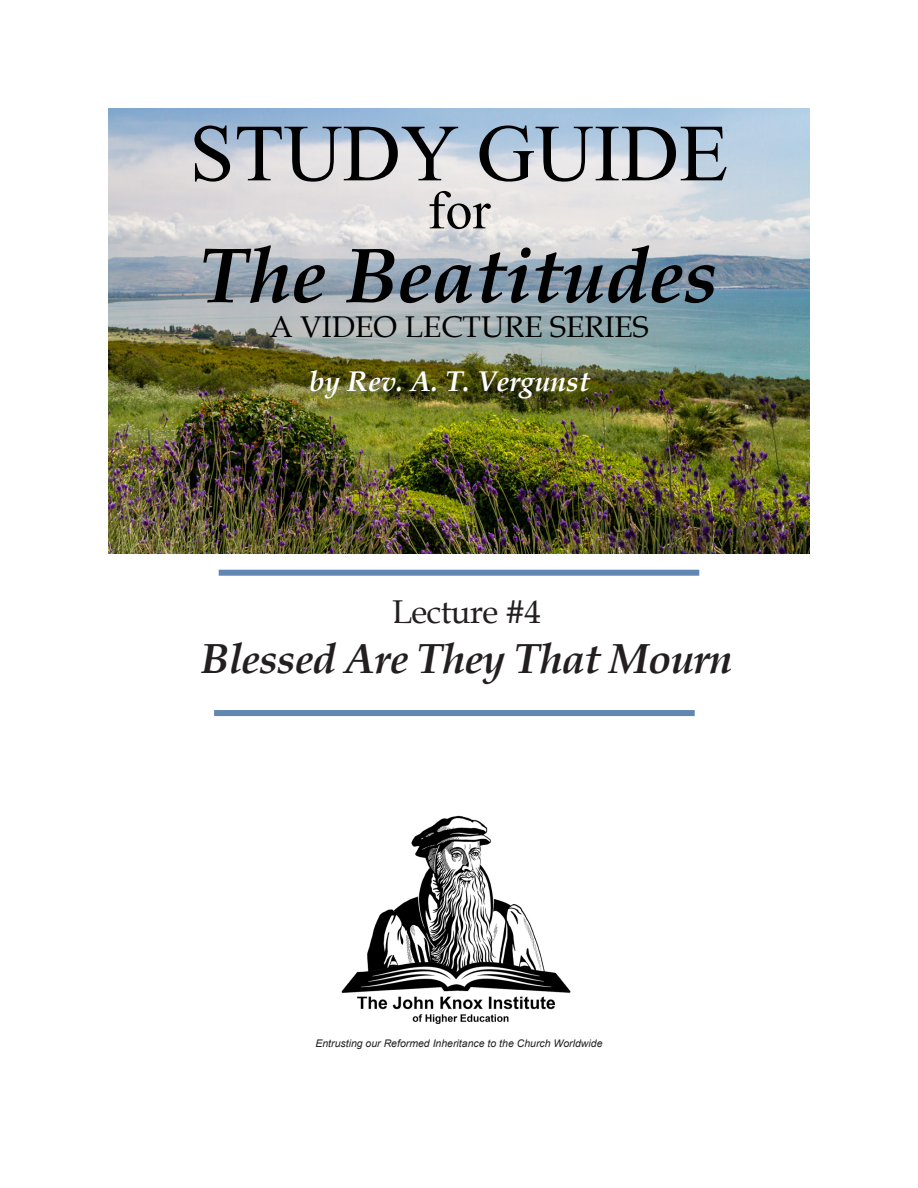
<style>
.page{position:relative;width:918px;height:1188px;background:#fff}
.page>*{position:absolute;margin:0;border:0;box-sizing:border-box;transform-origin:0 0}
.t1{font:81px "Times New Roman";color:#000}
.t2{font:italic 700 78px "Book Antiqua";color:#000}
.t3{font:54px "Times New Roman";color:#000}
.t4{font:italic 700 42px "Book Antiqua";letter-spacing:-.02em;color:#231f20}
.t5{font:33px "Book Antiqua";letter-spacing:-.02em;color:#231f20}
.t6{font:30px "Book Antiqua";color:#000}
.t7{font:italic 700 28.5px "Book Antiqua";color:#fff}
.t8{font:italic 10.5px "Arial";color:#231f20}
</style>
<div class="page">
<img style="left:108px;top:108px;width:702px;height:446px">
<img style="left:341px;top:815px;width:230px;height:209px">
<div style="left:219px;top:570px;width:480px;height:6px;background:#6086b1"></div>
<div style="left:214px;top:710px;width:481px;height:6px;background:#6086b1"></div>
<p class="t1" style="left:189px;top:96px;width:541px">STUDY GUIDE</p>
<p class="t3" style="left:428px;top:172px;width:64px">for</p>
<p class="t2" style="left:200px;top:222px;width:519px">The Beatitudes</p>
<p class="t6" style="left:269px;top:306px;width:381px">A VIDEO LECTURE SERIES</p>
<p class="t7" style="left:309px;top:361px;width:282px">by Rev. A. T. Vergunst</p>
<p class="t5" style="left:392px;top:588px;width:150px">Lecture #4</p>
<p class="t4" style="left:201px;top:630px;width:533px">Blessed Are They That Mourn</p>
<p class="t8" style="left:315px;top:1037px;width:289px">Entrusting our Reformed Inheritance to the Church Worldwide</p>
</div>
